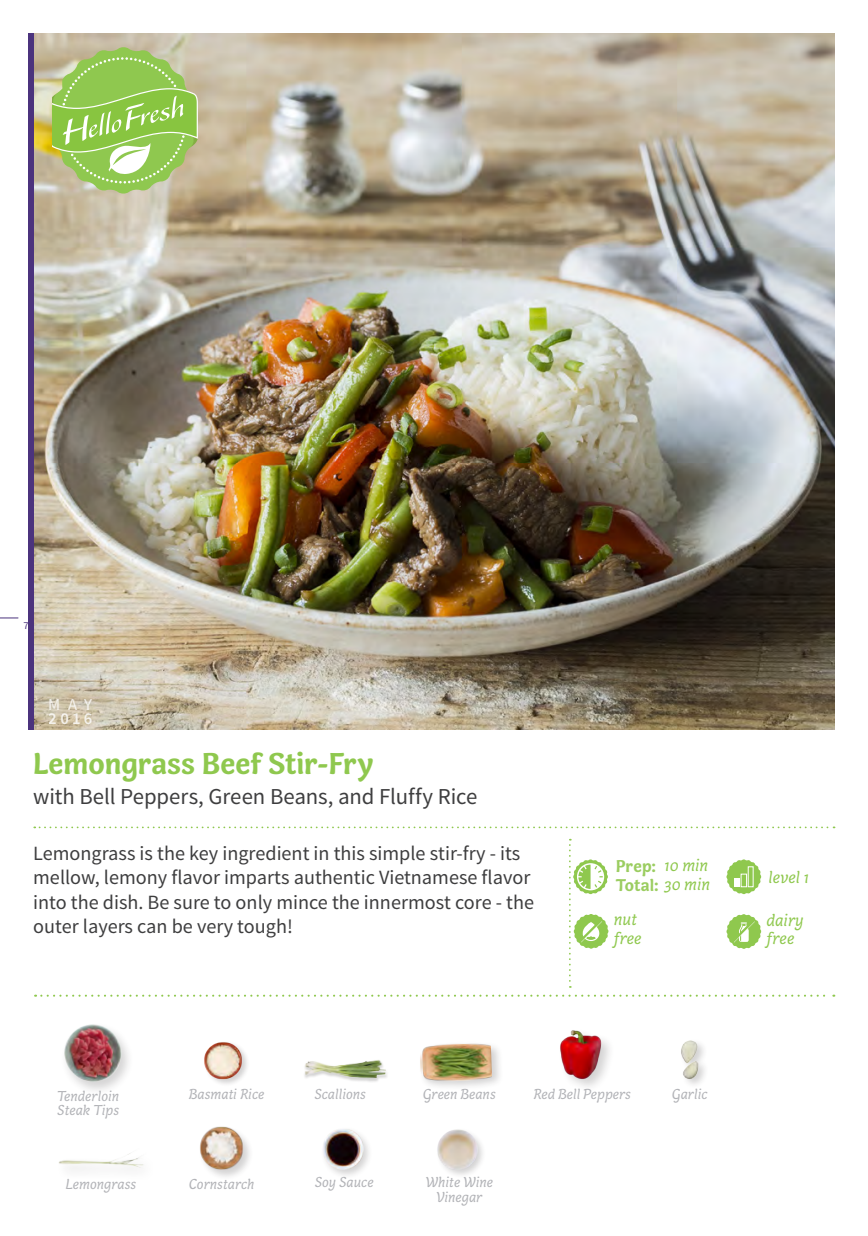
<style>
.page{position:relative;width:868px;height:1236px;background:#fff}
.page>*{position:absolute;margin:0;border:0;box-sizing:border-box;transform-origin:0 0}
.t1{font:700 30.97px "Capucine Basic";letter-spacing:-.005em;color:#8fc84e}
.t2{font:22.75px "Source Sans Pro";letter-spacing:-.005em;color:#3e3e3f}
.t3{font:20.12px/24.5px "Source Sans Pro";color:#3e3e3f}
.t4{font:italic 17.5px/18.6px "Capucine Basic";color:#8fc84e}
.t5{font:700 17.5px "Capucine Basic";letter-spacing:.005em;color:#9bcd60}
.t6{font:600 16.62px "Source Sans Pro";color:#fff}
.t7{font:16.62px "Source Sans Pro";color:#fff}
.t8{font:italic 14.88px/14.3px "Capucine Basic";color:#b2b3b7;text-align:center}
.t9{font:10.5px "Source Sans Pro";color:#4b337d}
.s1{font-weight:400;font-style:italic;color:#8fc84e}
</style>
<div class="page">
<img style="left:34px;top:33px;width:800px;height:696px">
<svg style="left:34px;top:826px;width:800px;height:2px"></svg>
<svg style="left:0;top:617px;width:18px;height:1px"></svg>
<svg style="left:53px;top:47px;width:145px;height:146px;background:#a6ca70"></svg>
<svg style="left:35px;top:994px;width:799px;height:2px"></svg>
<div style="left:28px;top:33px;width:6px;height:696px;background:#4b337d"></div>
<img style="left:681px;top:1040px;width:24px;height:45px">
<img style="left:59px;top:1153px;width:85px;height:15px">
<img style="left:323px;top:1129px;width:46px;height:47px">
<img style="left:200px;top:1126px;width:50px;height:51px">
<img style="left:437px;top:1129px;width:46px;height:46px">
<img style="left:64px;top:1024px;width:65px;height:67px">
<img style="left:204px;top:1042px;width:43px;height:42px">
<img style="left:304px;top:1060px;width:83px;height:22px">
<img style="left:560px;top:1030px;width:50px;height:55px">
<div style="left:418px;top:1040px;width:85px;height:51px;background:#231f20;opacity:.2"></div>
<img style="left:419px;top:1040px;width:73px;height:51px">
<svg style="left:726px;top:859px;width:35px;height:35px"></svg>
<div style="left:747px;top:866px;width:6px;height:20px;border:1px solid #fff"></div>
<svg style="left:569px;top:838px;width:39px;height:149px"></svg>
<svg style="left:726px;top:914px;width:35px;height:34px"></svg>
<p class="t9" style="left:23px;top:619px;width:7px">7</p>
<p class="t7" style="left:49px;top:694px;width:45px">MAY</p>
<p class="t6" style="left:49px;top:708px;width:45px">2016</p>
<h1 class="t1" style="left:33px;top:740px;width:342px">Lemongrass Beef Stir-Fry</h1>
<p class="t2" style="left:33px;top:782px;width:445px">with Bell Peppers, Green Beans, and Fluffy Rice</p>
<p class="t3" style="left:33px;top:841px;width:502px">Lemongrass is the key ingredient in this simple stir-fry - its mellow, lemony flavor imparts authentic Vietnamese flavor into the dish. Be sure to only mince the innermost core - the outer layers can be very tough!</p>
<p class="t5" style="left:615px;top:852px;width:42px">Prep:</p>
<p class="t4" style="left:664px;top:857px;width:46px">10 min</p>
<p class="t5" style="left:615px;top:871px;width:96px">Total: <span class="s1">30 min</span></p>
<p class="t4" style="left:613px;top:911px;width:29px">nut free</p>
<p class="t4" style="left:768px;top:868px;width:42px">level 1</p>
<p class="t4" style="left:766px;top:911px;width:39px">dairy free</p>
<p class="t8" style="left:57px;top:1089px;width:63px">Tenderloin</p>
<p class="t8" style="left:189px;top:1087px;width:77px">Basmati Rice</p>
<p class="t8" style="left:314px;top:1087px;width:53px">Scallions</p>
<p class="t8" style="left:533px;top:1087px;width:99px">Red Bell Peppers</p>
<p class="t8" style="left:57px;top:1103px;width:63px">Steak Tips</p>
<p class="t8" style="left:422px;top:1087px;width:75px">Green Beans</p>
<p class="t8" style="left:65px;top:1176px;width:73px">Lemongrass</p>
<p class="t8" style="left:189px;top:1176px;width:67px">Cornstarch</p>
<p class="t8" style="left:314px;top:1175px;width:60px">Soy Sauce</p>
<p class="t8" style="left:425px;top:1175px;width:69px">White Wine<br>Vinegar</p>
<p class="t8" style="left:671px;top:1087px;width:37px">Garlic</p>
</div>
